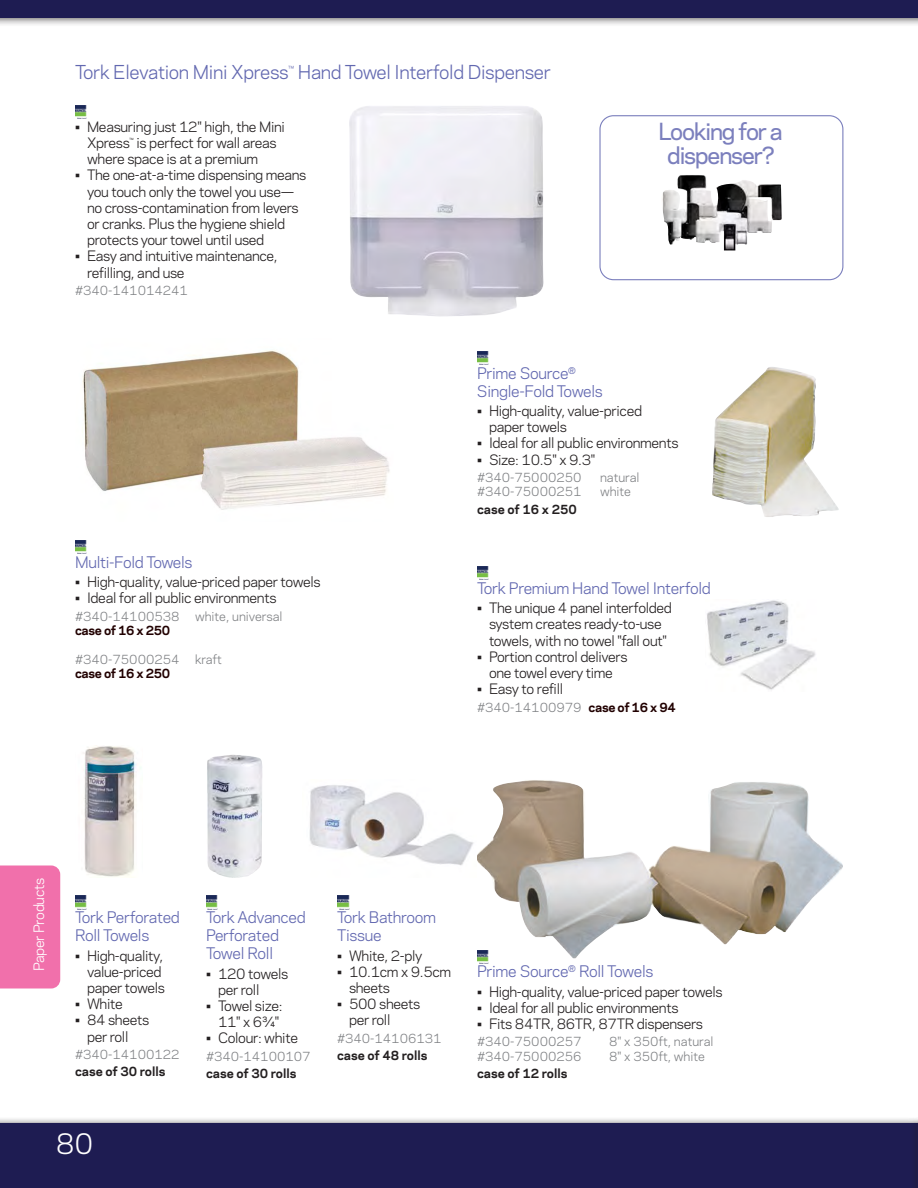
<style>
.page{position:relative;width:918px;height:1188px;background:#fff}
.page>*{position:absolute;margin:0;border:0;box-sizing:border-box;transform-origin:0 0}
.t1{font:27px "Galaxie Polaris";color:#fff}
.t2{font:500 22.2px/24px "Galaxie Polaris";letter-spacing:-.05em;color:#7b7fbd;text-align:center}
.t3{font:18px "Galaxie Polaris";letter-spacing:-.02em;color:#6268b0}
.t4{font:15px/18px "Galaxie Polaris";letter-spacing:-.02em;color:#6268b0}
.t5{font:13.5px/16.2px "Galaxie Polaris";letter-spacing:-.025em;color:#231f20}
.t6{font:13.5px "Galaxie Polaris";letter-spacing:-.025em;color:#fff}
.t7{font:12px "Galaxie Polaris";color:#808285}
.t8{font:700 12px "Galaxie Polaris";color:#231f20}
.t9{font:700 12px "Galaxie Polaris";letter-spacing:-.025em;color:#210001}
.s1{font-weight:700;color:#210001}
</style>
<div class="page">
<div style="left:0;top:0;width:918px;height:27px;background:#231f20;opacity:.75"></div>
<div style="left:0;top:0;width:918px;height:18px;background:#1e1c52"></div>
<div style="left:0;top:1116px;width:918px;height:72px;background:#231f20;opacity:.75"></div>
<div style="left:0;top:1123px;width:910px;height:65px;background:#1e1c52"></div>
<div style="left:910px;top:1116px;width:8px;height:72px;background:#231f20;opacity:.75"></div>
<svg style="left:917px;top:1123px;width:1px;height:65px"></svg>
<img style="left:82px;top:350px;width:308px;height:160px">
<img style="left:662px;top:175px;width:120px;height:75px">
<div style="left:599px;top:115px;width:244px;height:165px;border:1px solid #7b7fbd;border-radius:13px"></div>
<img style="left:712px;top:367px;width:127px;height:150px">
<img style="left:477px;top:780px;width:366px;height:178px">
<img style="left:309px;top:785px;width:165px;height:81px">
<img style="left:83px;top:746px;width:58px;height:131px">
<img style="left:207px;top:755px;width:55px;height:123px">
<img style="left:707px;top:600px;width:109px;height:90px">
<img style="left:349px;top:106px;width:195px;height:211px">
<img style="left:75px;top:105px;width:12px;height:14px">
<svg style="left:477px;top:351px;width:12px;height:13px"></svg>
<img style="left:75px;top:540px;width:12px;height:14px">
<img style="left:477px;top:566px;width:12px;height:14px">
<img style="left:477px;top:950px;width:12px;height:14px">
<svg style="left:75px;top:896px;width:12px;height:13px"></svg>
<svg style="left:206px;top:896px;width:12px;height:13px"></svg>
<svg style="left:337px;top:896px;width:12px;height:13px"></svg>
<div style="left:0;top:866px;width:60px;height:122px;background:#f170ab"></div>
<h3 class="t3" style="left:75px;top:59px;width:477px">Tork Elevation Mini Xpress<sup>™</sup> Hand Towel Interfold Dispenser</h3>
<p class="t5" style="left:87px;top:118px;width:199px;text-indent:-12px">• Measuring just 12" high, the Mini<br>Xpress<sup>™</sup> is perfect for wall areas where space is at a premium</p>
<p class="t5" style="left:87px;top:166px;width:221px;text-indent:-12px">• The one-at-a-time dispensing means you touch only the towel you use— no cross-contamination from levers or cranks. Plus the hygiene shield protects your towel until used</p>
<p class="t5" style="left:87px;top:247px;width:192px;text-indent:-12px">• Easy and intuitive maintenance, refilling, and use</p>
<p class="t7" style="left:75px;top:281px;width:114px">#340-141014241</p>
<h2 class="t2" style="left:659px;top:118px;width:125px">Looking for a dispenser?</h2>
<p class="t4" style="left:75px;top:552px;width:119px">Multi-Fold Towels</p>
<p class="t5" style="left:75px;top:573px;width:247px">• High-quality, value-priced paper towels</p>
<p class="t5" style="left:75px;top:589px;width:203px">• Ideal for all public environments</p>
<p class="t7" style="left:75px;top:607px;width:106px">#340-14100538</p>
<p class="t7" style="left:195px;top:607px;width:89px">white, universal</p>
<p class="t9" style="left:75px;top:621px;width:97px">case of 16 x 250</p>
<p class="t7" style="left:75px;top:650px;width:106px">#340-75000254</p>
<p class="t7" style="left:195px;top:650px;width:28px">kraft</p>
<p class="t9" style="left:75px;top:665px;width:97px">case of 16 x 250</p>
<p class="t4" style="left:477px;top:363px;width:127px">Prime Source<sup>®<br></sup>Single-Fold Towels</p>
<p class="t5" style="left:489px;top:402px;width:155px;text-indent:-12px">• High-quality, value-priced paper towels</p>
<p class="t5" style="left:477px;top:434px;width:203px">• Ideal for all public environments</p>
<p class="t5" style="left:477px;top:451px;width:120px">• Size: 10.5" x 9.3"</p>
<p class="t7" style="left:477px;top:468px;width:106px">#340-75000250</p>
<p class="t7" style="left:600px;top:468px;width:41px">natural</p>
<p class="t7" style="left:477px;top:483px;width:106px">#340-75000251</p>
<p class="t7" style="left:600px;top:483px;width:33px">white</p>
<p class="t8" style="left:477px;top:500px;width:101px">case of 16 x 250</p>
<p class="t4" style="left:477px;top:578px;width:235px">Tork Premium Hand Towel Interfold</p>
<p class="t5" style="left:477px;top:599px;width:197px;text-align:center">• The unique 4 panel interfolded system creates ready-to-use towels, with no towel "fall out"</p>
<p class="t5" style="left:477px;top:648px;width:152px;text-align:center">• Portion control delivers one towel every time</p>
<p class="t5" style="left:477px;top:680px;width:88px">• Easy to refill</p>
<p class="t7" style="left:477px;top:698px;width:200px">#340-14100979 <span class="s1">case of 16 x 94</span></p>
<p class="t6" style="left:29px;top:971px;width:95px;rotate:-90deg">Paper Products</p>
<p class="t4" style="left:75px;top:908px;width:106px">Tork Perforated<br>Roll Towels</p>
<p class="t5" style="left:87px;top:947px;width:79px;text-indent:-12px">• High-quality, value-priced paper towels</p>
<p class="t5" style="left:75px;top:995px;width:49px">• White</p>
<p class="t5" style="left:87px;top:1011px;width:64px;text-indent:-12px">• 84 sheets per roll</p>
<p class="t7" style="left:75px;top:1045px;width:106px">#340-14100122</p>
<p class="t8" style="left:75px;top:1063px;width:92px">case of 30 rolls</p>
<h1 class="t1" style="left:56px;top:1123px;width:39px">80</h1>
<p class="t4" style="left:206px;top:908px;width:101px">Tork Advanced<br>Perforated<br>Towel Roll</p>
<p class="t5" style="left:218px;top:965px;width:72px;text-indent:-12px">• 120 towels per roll</p>
<p class="t5" style="left:206px;top:997px;width:78px;text-align:right">• Towel size:<br>11" x 6¾"</p>
<p class="t5" style="left:206px;top:1029px;width:94px">• Colour: white</p>
<p class="t7" style="left:206px;top:1047px;width:106px">#340-14100107</p>
<p class="t8" style="left:206px;top:1065px;width:92px">case of 30 rolls</p>
<p class="t4" style="left:337px;top:908px;width:101px">Tork Bathroom<br>Tissue</p>
<p class="t5" style="left:337px;top:947px;width:87px">• White, 2-ply</p>
<p class="t5" style="left:349px;top:963px;width:104px;text-indent:-12px">• 10.1cm x 9.5cm sheets</p>
<p class="t5" style="left:349px;top:995px;width:73px;text-indent:-12px">• 500 sheets per roll</p>
<p class="t7" style="left:337px;top:1029px;width:106px">#340-14106131</p>
<p class="t8" style="left:337px;top:1047px;width:92px">case of 48 rolls</p>
<p class="t4" style="left:477px;top:962px;width:178px">Prime Source<sup>®</sup> Roll Towels</p>
<p class="t5" style="left:477px;top:983px;width:247px">• High-quality, value-priced paper towels</p>
<p class="t5" style="left:477px;top:999px;width:203px">• Ideal for all public environments</p>
<p class="t5" style="left:477px;top:1015px;width:228px">• Fits 84TR, 86TR, 87TR dispensers</p>
<p class="t7" style="left:477px;top:1033px;width:106px">#340-75000257</p>
<p class="t7" style="left:609px;top:1033px;width:106px">8" x 350ft, natural</p>
<p class="t7" style="left:477px;top:1047px;width:106px">#340-75000256</p>
<p class="t7" style="left:609px;top:1047px;width:97px">8" x 350ft, white</p>
<p class="t8" style="left:477px;top:1065px;width:92px">case of 12 rolls</p>
</div>
